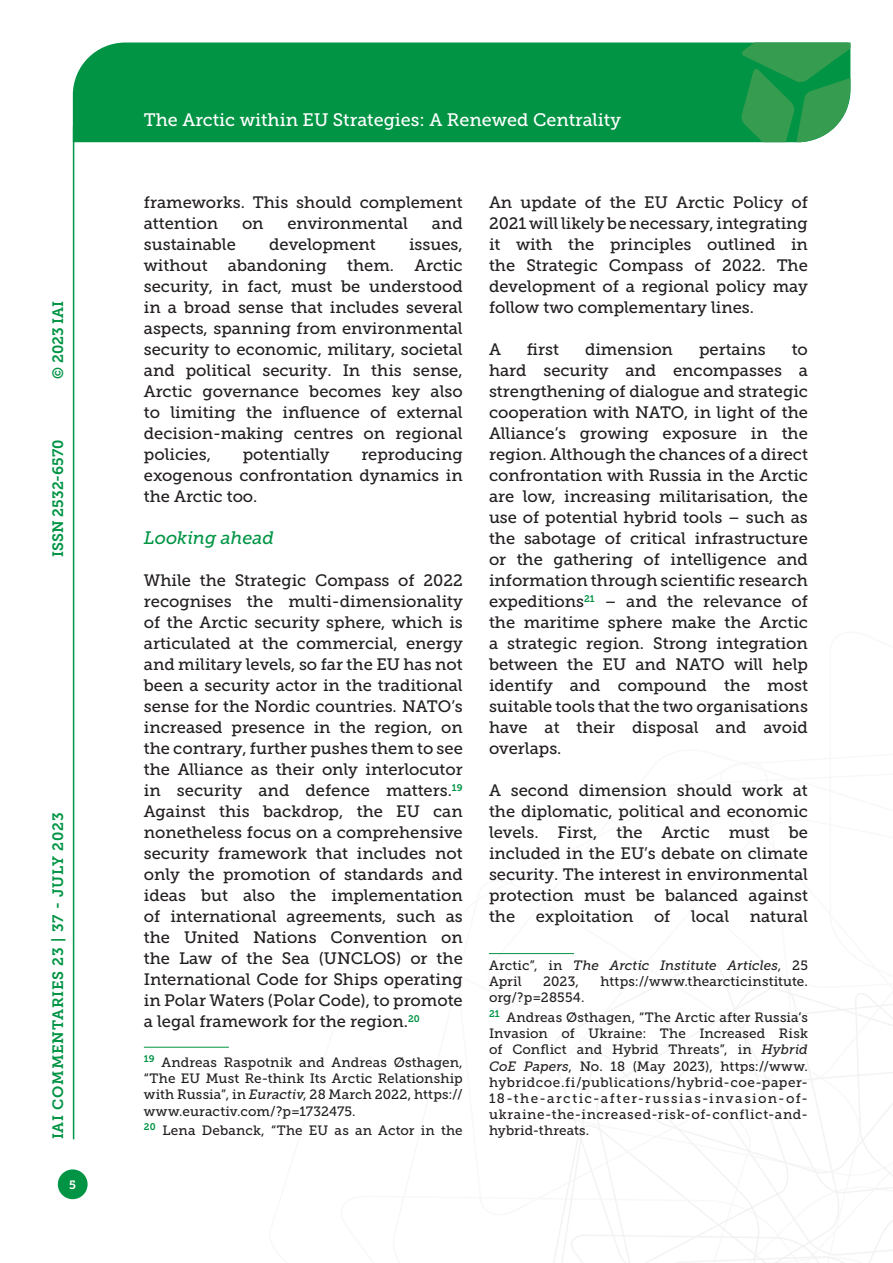
<style>
.page{position:relative;width:893px;height:1263px;background:#fff}
.page>*{position:absolute;margin:0;border:0;box-sizing:border-box;transform-origin:0 0}
.t1{font:18px "Museo Slab 500";color:#fff}
.Titolo_paragrafo_2{font:italic 18px "Museo Slab 500";color:#009444}
.Testo{font:16.5px/21px "Museo Slab 500";color:#231f20;text-align:justify}
.t2{font:15px "Museo Slab 700";letter-spacing:.05em;color:#009444}
.t3{font:15px "Museo Slab 700";color:#009444}
.Nota{font:13.5px/16.2px "Museo Slab 500";letter-spacing:.015em;color:#231f20;text-align:justify}
.t4{font:italic 13.5px/16.2px "Museo Slab 500";letter-spacing:.005em;color:#231f20}
.t5{font:12px "Museo Slab 700";color:#fff}
.s1{font-style:italic}
.s2{font-style:normal}
</style>
<div class="page">
<svg style="left:553px;top:960px;width:340px;height:303px"></svg>
<div style="left:73px;top:43px;width:668px;height:99px;background:#009444"></div>
<svg style="left:741px;top:43px;width:109px;height:99px;background:#319e55"></svg>
<div style="left:58px;top:1169px;width:30px;height:30px;background:#009444;border-radius:50%"></div>
<hr style="left:73px;top:126px;width:1px;height:1013px;background:#009444">
<hr style="left:144px;top:1047px;width:85px;height:1px;background:#009444">
<hr style="left:489px;top:953px;width:85px;height:1px;background:#009444">
<p class="t2" style="left:50px;top:379px;width:80px;rotate:-90deg">© 2023 IAI</p>
<p class="t3" style="left:50px;top:557px;width:119px;rotate:-90deg">ISSN 2532-6570</p>
<p class="t2" style="left:50px;top:1139px;width:328px;rotate:-90deg">IAI COMMENTARIES 23 | 37 - JULY 2023</p>
<p class="t5" style="left:69px;top:1178px;width:8px">5</p>
<p class="t1" style="left:144px;top:110px;width:479px">The Arctic within EU Strategies: A Renewed Centrality</p>
<p class="Testo" style="left:144px;top:192px;width:320px">frameworks. This should complement attention</p>
<p class="Testo" style="left:242px;top:213px;width:23px">on</p>
<p class="Testo" style="left:287px;top:213px;width:122px">environmental</p>
<p class="Testo" style="left:432px;top:213px;width:32px">and</p>
<p class="Testo" style="left:144px;top:234px;width:320px;text-indent:265px">issues, without abandoning them. Arctic security, in fact, must be understood in a broad sense that includes several aspects, spanning from environmental security to economic, military, societal and political security. In this sense, Arctic governance becomes key also to limiting the influence of external decision-making centres on regional policies,</p>
<p class="Testo" style="left:144px;top:234px;width:93px">sustainable</p>
<p class="Testo" style="left:269px;top:234px;width:108px">development</p>
<p class="Testo" style="left:144px;top:444px;width:320px;text-indent:217px">reproducing exogenous confrontation dynamics in the Arctic too.</p>
<p class="Titolo_paragrafo_2" style="left:144px;top:528px;width:132px">Looking ahead</p>
<p class="Testo" style="left:144px;top:570px;width:320px">While the Strategic Compass of 2022 recognises the multi-dimensionality of the Arctic security sphere, which is articulated at the commercial, energy and military levels, so far the EU has not been a security actor in the traditional sense for the Nordic countries. NATO’s increased presence in the region, on the contrary, further pushes them to see the Alliance as their only interlocutor in security and defence matters.<sup>19<br></sup>Against this backdrop, the EU can nonetheless focus on a comprehensive security framework that includes not only the promotion of standards and ideas but also the implementation of international agreements, such as the United Nations Convention on the Law of the Sea (UNCLOS) or the International Code for Ships operating in Polar Waters (Polar Code), to promote a legal framework for the region.<sup>20</sup></p>
<p class="Nota" style="left:144px;top:1054px;width:320px"><sup>19</sup> Andreas Raspotnik and Andreas Østhagen, “The EU Must Re-think Its Arctic Relationship with Russia”, in <span class="s1">Euractiv</span>, 28 March 2022, https:// www.euractiv.com/?p=1732475.</p>
<p class="Nota" style="left:144px;top:1123px;width:320px"><sup>20</sup> Lena Debanck, “The EU as an Actor in the</p>
<p class="Testo" style="left:243px;top:444px;width:88px">potentially</p>
<p class="Testo" style="left:489px;top:192px;width:320px">An update of the EU Arctic Policy of 2021 will likely be necessary, integrating it with the principles outlined in the Strategic Compass of 2022. The development of a regional policy may follow two complementary lines.</p>
<p class="Testo" style="left:489px;top:339px;width:13px">A</p>
<p class="Testo" style="left:527px;top:339px;width:34px">first</p>
<p class="Testo" style="left:585px;top:339px;width:89px">dimension</p>
<p class="Testo" style="left:699px;top:339px;width:68px">pertains</p>
<p class="Testo" style="left:489px;top:339px;width:320px;text-indent:303px">to hard security and encompasses a strengthening of dialogue and strategic cooperation with NATO, in light of the Alliance’s growing exposure in the region. Although the chances of a direct confrontation with Russia in the Arctic are low, increasing militarisation, the use of potential hybrid tools – such as the sabotage of critical infrastructure or the gathering of intelligence and information through scientific research expeditions<sup>21</sup> – and the relevance of the maritime sphere make the Arctic a strategic region. Strong integration between the EU and NATO will help identify and compound the most suitable tools that the two organisations have at their disposal and avoid overlaps.</p>
<p class="Testo" style="left:489px;top:780px;width:320px">A second dimension should work at the diplomatic, political and economic levels. First, the Arctic must be included in the EU’s debate on climate security. The interest in environmental protection must be balanced against the exploitation of local natural</p>
<p class="t4" style="left:489px;top:957px;width:320px"><span class="s2">Arctic”, in</span> The Arctic Institute Articles<span class="s2">, 25<br>April</span></p>
<p class="Nota" style="left:543px;top:973px;width:37px">2023,</p>
<p class="Nota" style="left:601px;top:973px;width:209px">https://www.thearcticinstitute.</p>
<p class="Nota" style="left:489px;top:989px;width:97px">org/?p=28554.</p>
<p class="Nota" style="left:489px;top:1009px;width:320px"><sup>21</sup> Andreas Østhagen, “The Arctic after Russia’s Invasion of Ukraine: The Increased Risk of Conflict and Hybrid Threats”, in <span class="s1">Hybrid CoE Papers</span>, No. 18 (May 2023), https://www. hybridcoe.fi/publications/hybrid-coe-paper-18-the-arctic-after-russias-invasion-of&shy;ukraine-the-increased-risk-of-conflict-and&shy;hybrid-threats.</p>
</div>
